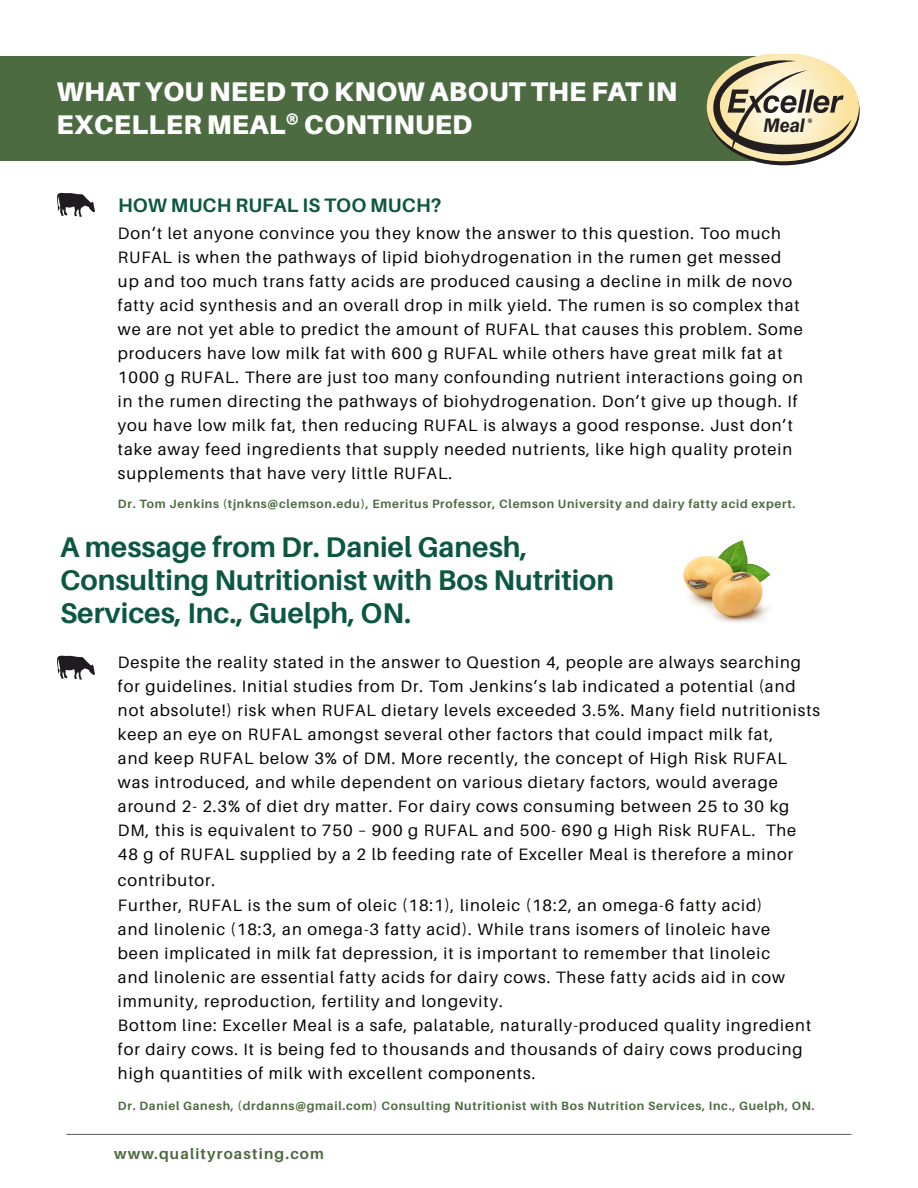
<style>
.page{position:relative;width:918px;height:1188px;background:#fff}
.page>*{position:absolute;margin:0;border:0;box-sizing:border-box;transform-origin:0 0}
.t1{font:700 28.5px/33px "Aileron";color:#0c5740}
.t2{font:900 27px/32.4px "Aileron";letter-spacing:.01em;color:#fff}
.t3{font:italic 600 20.1px "Franklin Gothic";color:#231f20;scale:.94 1}
.t4{font:700 19.5px "Aileron";letter-spacing:.01em;color:#0c5740}
.Black_Description{font:16.5px/24px "Aileron";letter-spacing:.06em;color:#040503}
.t5{font:700 15px "Aileron";letter-spacing:.08em;color:#4c6b41}
.Black_Description-2{font:700 12px "Aileron";letter-spacing:.06em;color:#4c6b41}
.t6{font:600 6.6px "Franklin Gothic";color:#231f20;scale:.91 1}
</style>
<div class="page">
<hr style="left:67px;top:1134px;width:784px;height:1px;background:#57585a">
<div style="left:0;top:57px;width:786px;height:104px;background:#4c6b41"></div>
<svg style="left:57px;top:193px;width:38px;height:24px"></svg>
<svg style="left:57px;top:655px;width:38px;height:25px"></svg>
<img style="left:683px;top:541px;width:88px;height:82px">
<svg style="left:707px;top:54px;width:152px;height:107px"></svg>
<p class="t2" style="left:57px;top:75px;width:622px">WHAT YOU NEED TO KNOW ABOUT THE FAT IN<br>EXCELLER MEAL® CONTINUED</p>
<p class="t4" style="left:118px;top:195px;width:325px">HOW MUCH RUFAL IS TOO MUCH?</p>
<p class="t3" style="left:763px;top:113px;width:46px">Meal</p>
<p class="t6" style="left:808px;top:117px;width:7px">®</p>
<p class="Black_Description" style="left:118px;top:222px;width:687px">Don’t let anyone convince you they know the answer to this question. Too much RUFAL is when the pathways of lipid biohydrogenation in the rumen get messed up and too much trans fatty acids are produced causing a decline in milk de novo fatty acid synthesis and an overall drop in milk yield. The rumen is so complex that we are not yet able to predict the amount of RUFAL that causes this problem. Some producers have low milk fat with 600 g RUFAL while others have great milk fat at 1000 g RUFAL. There are just too many confounding nutrient interactions going on in the rumen directing the pathways of biohydrogenation. Don’t give up though. If you have low milk fat, then reducing RUFAL is always a good response. Just don’t take away feed ingredients that supply needed nutrients, like high quality protein supplements that have very little RUFAL.</p>
<p class="Black_Description-2" style="left:118px;top:498px;width:679px">Dr. Tom Jenkins (tjnkns@clemson.edu), Emeritus Professor, Clemson University and dairy fatty acid expert.</p>
<p class="t1" style="left:60px;top:531px;width:556px">A message from Dr. Daniel Ganesh,<br>Consulting Nutritionist with Bos Nutrition<br>Services, Inc., Guelph, ON.</p>
<p class="Black_Description" style="left:118px;top:651px;width:704px">Despite the reality stated in the answer to Question 4, people are always searching for guidelines. Initial studies from Dr. Tom Jenkins’s lab indicated a potential (and not absolute!) risk when RUFAL dietary levels exceeded 3.5%. Many field nutritionists keep an eye on RUFAL amongst several other factors that could impact milk fat,<br>and keep RUFAL below 3% of DM. More recently, the concept of High Risk RUFAL was introduced, and while dependent on various dietary factors, would average around 2- 2.3% of diet dry matter. For dairy cows consuming between 25 to 30 kg DM, this is equivalent to 750 – 900 g RUFAL and 500- 690 g High Risk RUFAL. The 48 g of RUFAL supplied by a 2 lb feeding rate of Exceller Meal is therefore a minor</p>
<p class="Black_Description" style="left:118px;top:868px;width:99px">contributor.</p>
<p class="Black_Description" style="left:118px;top:894px;width:669px">Further, RUFAL is the sum of oleic (18:1), linoleic (18:2, an omega-6 fatty acid) and linolenic (18:3, an omega-3 fatty acid). While trans isomers of linoleic have been implicated in milk fat depression, it is important to remember that linoleic and linolenic are essential fatty acids for dairy cows. These fatty acids aid in cow immunity, reproduction, fertility and longevity.</p>
<p class="Black_Description" style="left:118px;top:1014px;width:695px">Bottom line: Exceller Meal is a safe, palatable, naturally-produced quality ingredient for dairy cows. It is being fed to thousands and thousands of dairy cows producing high quantities of milk with excellent components.</p>
<p class="Black_Description-2" style="left:118px;top:1099px;width:698px">Dr. Daniel Ganesh, (drdanns@gmail.com) Consulting Nutritionist with Bos Nutrition Services, Inc., Guelph, ON.</p>
<p class="t5" style="left:114px;top:1146px;width:211px">www.qualityroasting.com</p>
</div>
